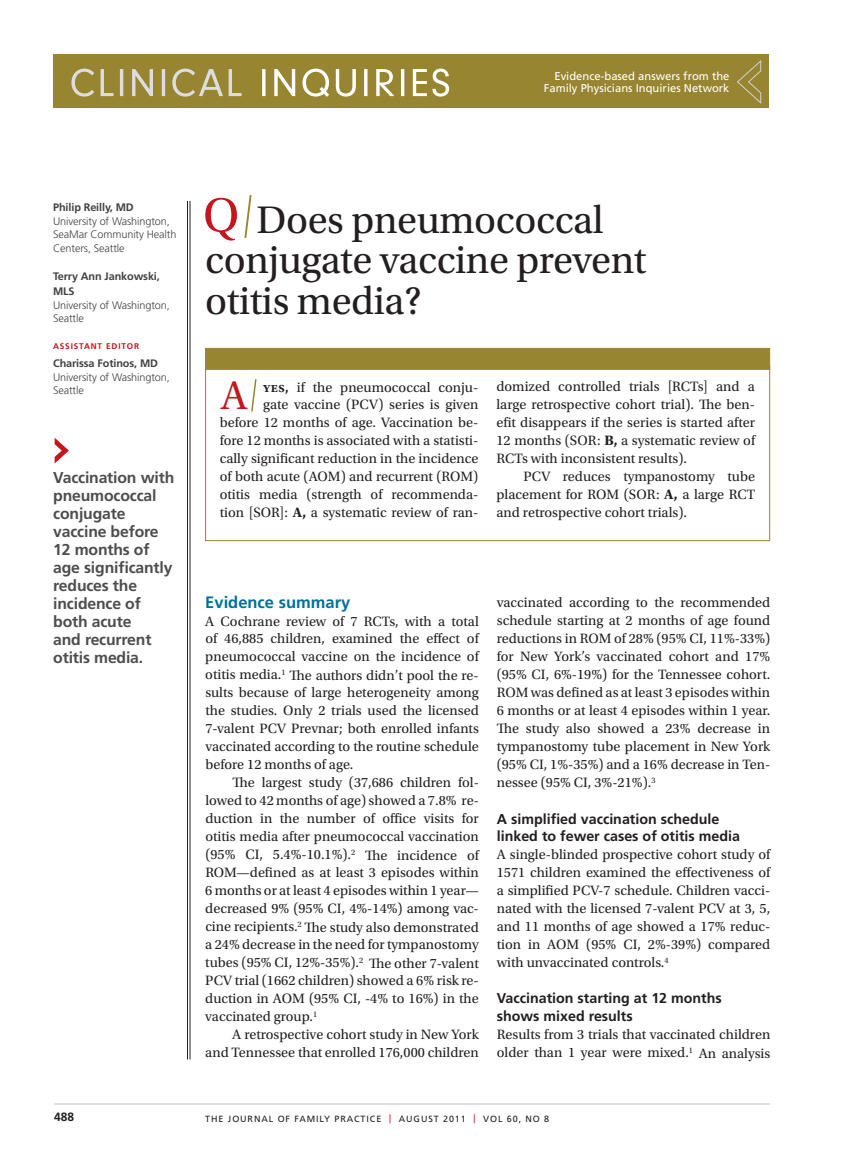
<style>
.page{position:relative;width:851px;height:1161px;background:#fff}
.page>*{position:absolute;margin:0;border:0;box-sizing:border-box;transform-origin:0 0}
.t1{font:42px "Utopia Std";color:#c4161c}
.t2{font:40.5px/40.5px "Utopia Std";letter-spacing:-.01em;color:#231f20}
.t3{font:700 16.5px "Frutiger LT Std";color:#007296}
.t4{font:700 15.75px/18px "Frutiger LT Std";letter-spacing:-.01em;color:#4d4d4f}
.t5{font:14.25px/18px "Utopia Std";color:#231f20;text-align:justify}
.t6{font:700 14.25px/18px "Frutiger LT Std";color:#231f20}
.t7{font:700 12px "Frutiger LT Std";color:#231f20}
.t8{font:11.25px/12.1px "Frutiger LT Std";color:#fff;text-align:right}
.t9{font:300 10.8px/13.5px "Frutiger LT Std";letter-spacing:-.01em;color:#414042}
.t10{font:700 10.8px/15px "Frutiger LT Std";letter-spacing:-.01em;color:#414042}
.t11{font:9px "Frutiger LT Std";letter-spacing:.1em;color:#231f20}
.t12{font:700 8.25px "Frutiger LT Std";letter-spacing:.1em;color:#c4161c}
.s1{font-weight:600;font-size:14.1px}
.s2{font-weight:700}
.s3{color:#c4161c}
</style>
<div class="page">
<hr style="left:190px;top:201px;width:1px;height:858px;background:#231f20">
<hr style="left:187px;top:201px;width:1px;height:858px;background:#231f20">
<hr style="left:54px;top:1104px;width:716px;height:1px;background:#bcbec0">
<svg style="left:55px;top:438px;width:14px;height:25px"></svg>
<div style="left:53px;top:54px;width:716px;height:54px;background:#988531"></div>
<svg style="left:737px;top:60px;width:24px;height:44px"></svg>
<svg style="left:71px;top:69px;width:170px;height:28px"></svg>
<svg style="left:262px;top:69px;width:187px;height:28px"></svg>
<svg style="left:251px;top:379px;width:6px;height:33px"></svg>
<svg style="left:205px;top:198px;width:32px;height:43px"></svg>
<svg style="left:244px;top:195px;width:8px;height:43px"></svg>
<div style="left:205px;top:348px;width:565px;height:22px;background:#988531;border:1px solid #988531"></div>
<div style="left:205px;top:366px;width:565px;height:175px;border:1px solid #988531"></div>
<p class="t8" style="left:543px;top:70px;width:187px">Evidence-based answers from the<br>Family Physicians Inquiries Network</p>
<p class="t10" style="left:53px;top:200px;width:82px">Philip Reilly, MD</p>
<p class="t9" style="left:53px;top:214px;width:125px">University of Washington,<br>SeaMar Community Health<br>Centers, Seattle</p>
<p class="t10" style="left:53px;top:269px;width:108px">Terry Ann Jankowski,<br>MLS</p>
<p class="t9" style="left:53px;top:298px;width:118px">University of Washington,<br>Seattle</p>
<p class="t12" style="left:53px;top:341px;width:87px">ASSISTANT EDITOR</p>
<p class="t10" style="left:53px;top:356px;width:106px">Charissa Fotinos, MD</p>
<p class="t9" style="left:53px;top:371px;width:118px">University of Washington,<br>Seattle</p>
<p class="t4" style="left:53px;top:468px;width:123px">Vaccination with pneumococcal conjugate vaccine before<br>12 months of age significantly reduces the incidence of both acute<br>and recurrent otitis media.</p>
<h2 class="t2" style="left:205px;top:200px;width:442px;text-indent:51px">Does pneumococcal conjugate vaccine prevent otitis media?</h2>
<p class="t5" style="left:220px;top:378px;width:260px;text-align:right"><span class="s1">yes,</span> if the pneumococcal conju-<br>gate vaccine (PCV) series is given<br>before 12 months of age. Vaccination be&shy;fore 12 months is associated with a statisti&shy;cally significant reduction in the incidence of both acute (AOM) and recurrent (ROM) otitis media (strength of recommenda&shy;tion [SOR]: <span class="s2">A,</span> a systematic review of ran-</p>
<p class="t5" style="left:496px;top:378px;width:260px">domized controlled trials [RCTs] and a large retrospective cohort trial). The ben&shy;efit disappears if the series is started after 12 months (SOR: <span class="s2">B,</span> a systematic review of RCTs with inconsistent results).</p>
<h1 class="t1" style="left:221px;top:373px;width:28px">A</h1>
<p class="t5" style="left:496px;top:468px;width:260px;text-indent:27px">PCV reduces tympanostomy tube placement for ROM (SOR: <span class="s2">A,</span> a large RCT and retrospective cohort trials).</p>
<p class="t3" style="left:205px;top:592px;width:146px">Evidence summary</p>
<p class="t5" style="left:205px;top:612px;width:275px">A Cochrane review of 7 RCTs, with a total of 46,885 children, examined the effect of pneumococcal vaccine on the incidence of otitis media.<sup>1</sup> The authors didn’t pool the re&shy;sults because of large heterogeneity among the studies. Only 2 trials used the licensed 7-valent PCV Prevnar; both enrolled infants vaccinated according to the routine schedule before 12 months of age.</p>
<p class="t5" style="left:205px;top:774px;width:275px;text-indent:27px">The largest study (37,686 children fol&shy;lowed to 42 months of age) showed a 7.8% re&shy;duction in the number of office visits for otitis media after pneumococcal vaccination (95% CI, 5.4%-10.1%).<sup>2</sup> The incidence of ROM—defined as at least 3 episodes within 6 months or at least 4 episodes within 1 year— decreased 9% (95% CI, 4%-14%) among vac&shy;cine recipients.<sup>2</sup> The study also demonstrated a 24% decrease in the need for tympanostomy tubes (95% CI, 12%-35%).<sup>2</sup> The other 7-valent PCV trial (1662 children) showed a 6% risk re&shy;duction in AOM (95% CI, -4% to 16%) in the vaccinated group.<sup>1</sup></p>
<p class="t5" style="left:205px;top:1026px;width:275px;text-align:right">A retrospective cohort study in New York and Tennessee that enrolled 176,000 children</p>
<p class="t5" style="left:496px;top:594px;width:275px">vaccinated according to the recommended schedule starting at 2 months of age found reductions in ROM of 28% (95% CI, 11%-33%) for New York’s vaccinated cohort and 17% (95% CI, 6%-19%) for the Tennessee cohort.<br>ROM was defined as at least 3 episodes within 6 months or at least 4 episodes within 1 year.<br>The study also showed a 23% decrease in tympanostomy tube placement in New York (95% CI, 1%-35%) and a 16% decrease in Ten&shy;nessee (95% CI, 3%-21%).<sup>3</sup></p>
<p class="t6" style="left:497px;top:810px;width:245px">A simplified vaccination schedule linked to fewer cases of otitis media</p>
<p class="t5" style="left:496px;top:846px;width:275px">A single-blinded prospective cohort study of 1571 children examined the effectiveness of a simplified PCV-7 schedule. Children vacci&shy;nated with the licensed 7-valent PCV at 3, 5, and 11 months of age showed a 17% reduc&shy;tion in AOM (95% CI, 2%-39%) compared with unvaccinated controls.<sup>4</sup></p>
<p class="t6" style="left:497px;top:990px;width:226px">Vaccination starting at 12 months shows mixed results</p>
<p class="t5" style="left:497px;top:1026px;width:275px">Results from 3 trials that vaccinated children older than 1 year were mixed.<sup>1</sup> An analysis</p>
<p class="t7" style="left:54px;top:1110px;width:22px">488</p>
<p class="t11" style="left:205px;top:1113px;width:345px">The Journal of Fami ly Practice <span class="s3">|</span> AUGUST 2011 <span class="s3">|</span> Vol 60, No 8</p>
</div>
